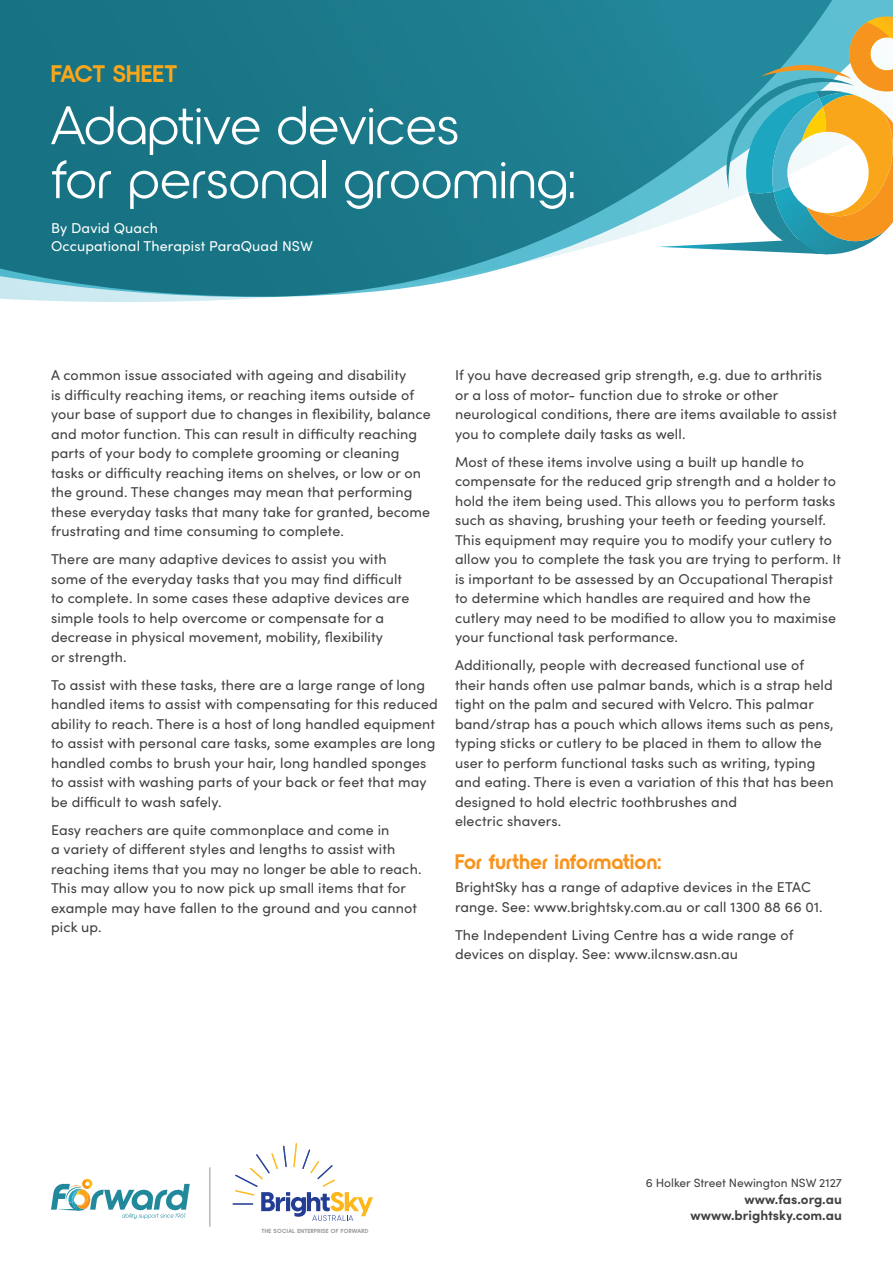
<style>
.page{position:relative;width:893px;height:1263px;background:#fff}
.page>*{position:absolute;margin:0;border:0;box-sizing:border-box;transform-origin:0 0}
.t1{font:54px/54px "Nordique Pro";letter-spacing:.02em;color:#fff}
.t2{font:700 24px "Nordique Pro";letter-spacing:.025em;color:#faa61a}
.t3{font:700 21px "Nordique Pro";letter-spacing:.01em;color:#f7941e}
.t4{font:14.25px/19.5px "Sofia Pro";letter-spacing:.01em;color:#414042}
.t5{font:14.25px/18px "Sofia Pro";letter-spacing:.01em;color:#fff}
.t6{font:700 13.5px/16.5px "Sofia Pro";color:#414042;text-align:right}
.t7{font:12px "Sofia Pro";color:#414042}
.t8{font:700 5.85px "Nordique Pro";letter-spacing:.06em;color:#939598}
</style>
<div class="page">
<svg style="left:0;top:0;width:832px;height:297px;background:#318796"></svg>
<svg style="left:51px;top:1179px;width:139px;height:40px"></svg>
<hr style="left:210px;top:1168px;width:1px;height:58px;background:#939598">
<svg style="left:233px;top:1143px;width:140px;height:78px"></svg>
<svg style="left:658px;top:16px;width:235px;height:238px"></svg>
<h2 class="t2" style="left:51px;top:59px;width:127px">FACT SHEET</h2>
<h1 class="t1" style="left:51px;top:99px;width:525px">Adaptive devices<br>for personal grooming:</h1>
<p class="t5" style="left:51px;top:218px;width:263px">By David Quach<br>Occupational Therapist ParaQuad NSW</p>
<p class="t4" style="left:51px;top:365px;width:381px">A common issue associated with ageing and disability<br>is difficulty reaching items, or reaching items outside of your base of support due to changes in flexibility, balance and motor function. This can result in difficulty reaching parts of your body to complete grooming or cleaning tasks or difficulty reaching items on shelves, or low or on the ground. These changes may mean that performing these everyday tasks that many take for granted, become frustrating and time consuming to complete.</p>
<p class="t4" style="left:51px;top:549px;width:360px">There are many adaptive devices to assist you with some of the everyday tasks that you may find difficult to complete. In some cases these adaptive devices are simple tools to help overcome or compensate for a decrease in physical movement, mobility, flexibility<br>or strength.</p>
<p class="t4" style="left:51px;top:674px;width:388px">To assist with these tasks, there are a large range of long handled items to assist with compensating for this reduced ability to reach. There is a host of long handled equipment to assist with personal care tasks, some examples are long handled combs to brush your hair, long handled sponges to assist with washing parts of your back or feet that may be difficult to wash safely.</p>
<p class="t4" style="left:51px;top:819px;width:372px">Easy reachers are quite commonplace and come in<br>a variety of different styles and lengths to assist with reaching items that you may no longer be able to reach.<br>This may allow you to now pick up small items that for example may have fallen to the ground and you cannot pick up.</p>
<p class="t4" style="left:455px;top:365px;width:384px">If you have decreased grip strength, e.g. due to arthritis or a loss of motor- function due to stroke or other neurological conditions, there are items available to assist you to complete daily tasks as well.</p>
<p class="t4" style="left:455px;top:451px;width:388px">Most of these items involve using a built up handle to compensate for the reduced grip strength and a holder to hold the item being used. This allows you to perform tasks such as shaving, brushing your teeth or feeding yourself.<br>This equipment may require you to modify your cutlery to allow you to complete the task you are trying to perform. It is important to be assessed by an Occupational Therapist to determine which handles are required and how the cutlery may need to be modified to allow you to maximise your functional task performance.</p>
<p class="t4" style="left:455px;top:655px;width:380px">Additionally, people with decreased functional use of their hands often use palmar bands, which is a strap held tight on the palm and secured with Velcro. This palmar band/strap has a pouch which allows items such as pens, typing sticks or cutlery to be placed in them to allow the user to perform functional tasks such as writing, typing and eating. There is even a variation of this that has been designed to hold electric toothbrushes and<br>electric shavers.</p>
<h3 class="t3" style="left:455px;top:849px;width:208px">For further information:</h3>
<p class="t4" style="left:455px;top:877px;width:369px">BrightSky has a range of adaptive devices in the ETAC range. See: www.brightsky.com.au or call 1300 88 66 01.</p>
<p class="t4" style="left:455px;top:924px;width:340px">The Independent Living Centre has a wide range of devices on display. See: www.ilcnsw.asn.au</p>
<p class="t8" style="left:261px;top:1227px;width:109px">THE SOCIAL ENTERPRISE OF FORWARD</p>
<p class="t7" style="left:646px;top:1174px;width:198px">6 Holker Street Newington NSW 2127</p>
<p class="t6" style="left:691px;top:1190px;width:153px">www.fas.org.au wwww.brightsky.com.au</p>
</div>
